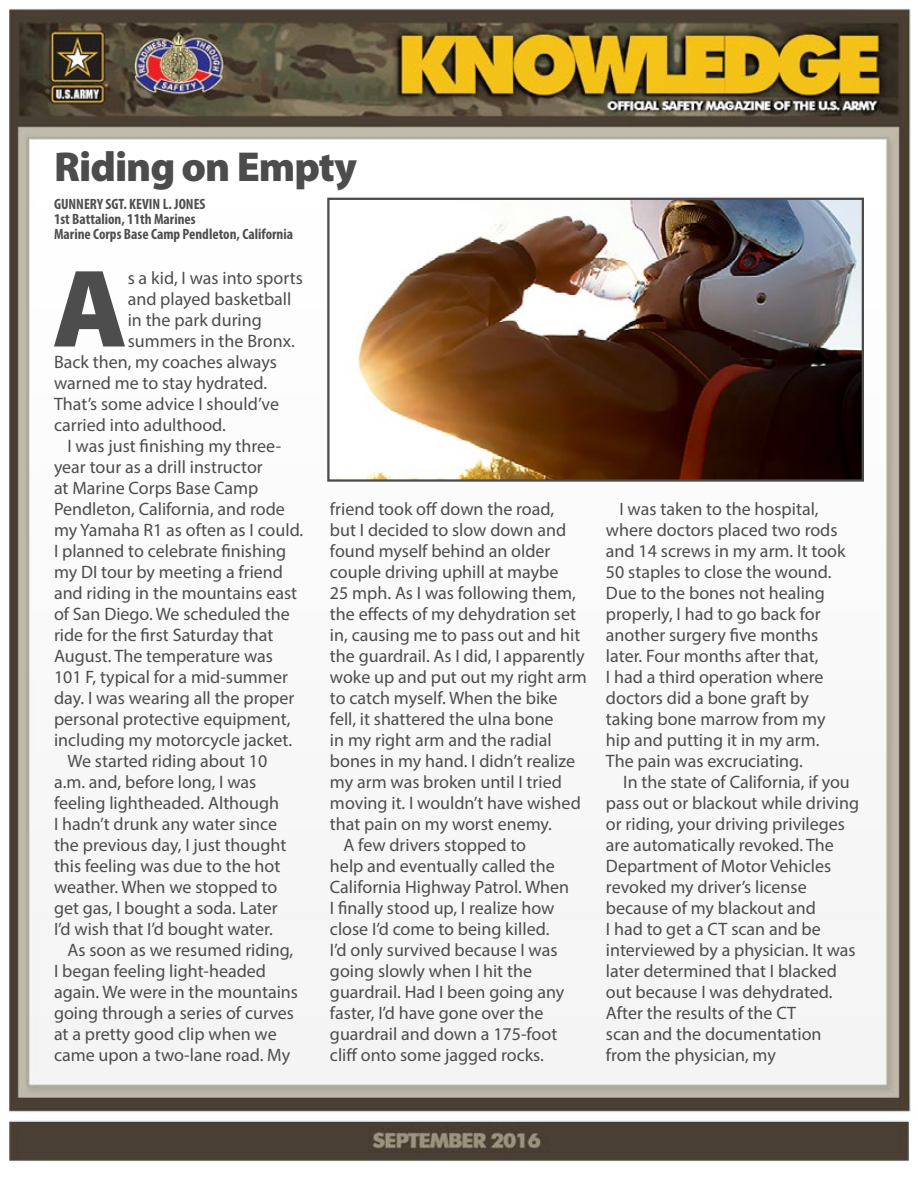
<style>
.page{position:relative;width:918px;height:1188px;background:#fff}
.page>*{position:absolute;margin:0;border:0;box-sizing:border-box;transform-origin:0 0}
.t1{font:900 111.45px "Myriad Pro";color:#4d4d4d}
.t2{font:900 42px "Myriad Pro";letter-spacing:-.025em;color:#4c4c4c}
.t3{font:18px/21px "Myriad Pro";color:#4d4d4d}
.t4{font:700 condensed 15px/15px "Myriad Pro";color:#4f4f4f}
</style>
<div class="page">
<img style="left:9px;top:9px;width:902px;height:1152px">
<img style="left:330px;top:201px;width:531px;height:278px">
<div style="left:327px;top:198px;width:537px;height:284px;border:2px solid #4b4b4b"></div>
<h2 class="t2" style="left:54px;top:143px;width:305px">Riding on Empty</h2>
<p class="t4" style="left:54px;top:196px;width:241px">GUNNERY SGT. KEVIN L. JONES<br>1st Battalion, 11th Marines<br>Marine Corps Base Camp Pendleton, California</p>
<h1 class="t1" style="left:52px;top:246px;width:77px">A</h1>
<p class="t3" style="left:128px;top:267px;width:177px">s a kid, I was into sports</p>
<p class="t3" style="left:128px;top:288px;width:165px">and played basketball</p>
<p class="t3" style="left:128px;top:309px;width:136px">in the park during</p>
<p class="t3" style="left:128px;top:330px;width:169px">summers in the Bronx.</p>
<p class="t3" style="left:54px;top:351px;width:224px">Back then, my coaches always</p>
<p class="t3" style="left:54px;top:372px;width:215px">warned me to stay hydrated.</p>
<p class="t3" style="left:54px;top:393px;width:227px">That’s some advice I should’ve</p>
<p class="t3" style="left:54px;top:414px;width:173px">carried into adulthood.</p>
<p class="t3" style="left:68px;top:435px;width:215px">I was just finishing my three-</p>
<p class="t3" style="left:54px;top:456px;width:210px">year tour as a drill instructor</p>
<p class="t3" style="left:54px;top:477px;width:206px">at Marine Corps Base Camp</p>
<p class="t3" style="left:54px;top:498px;width:232px">Pendleton, California, and rode</p>
<p class="t3" style="left:54px;top:519px;width:251px">my Yamaha R1 as often as I could.</p>
<p class="t3" style="left:54px;top:540px;width:234px">I planned to celebrate finishing</p>
<p class="t3" style="left:54px;top:561px;width:231px">my DI tour by meeting a friend</p>
<p class="t3" style="left:54px;top:582px;width:245px">and riding in the mountains east</p>
<p class="t3" style="left:54px;top:603px;width:237px">of San Diego. We scheduled the</p>
<p class="t3" style="left:54px;top:624px;width:221px">ride for the first Saturday that</p>
<p class="t3" style="left:54px;top:645px;width:221px">August. The temperature was</p>
<p class="t3" style="left:54px;top:666px;width:235px">101 F, typical for a mid-summer</p>
<p class="t3" style="left:54px;top:687px;width:242px">day. I was wearing all the proper</p>
<p class="t3" style="left:54px;top:708px;width:238px">personal protective equipment,</p>
<p class="t3" style="left:54px;top:729px;width:240px">including my motorcycle jacket.</p>
<p class="t3" style="left:68px;top:750px;width:201px">We started riding about 10</p>
<p class="t3" style="left:54px;top:771px;width:204px">a.m. and, before long, I was</p>
<p class="t3" style="left:54px;top:792px;width:227px">feeling lightheaded. Although</p>
<p class="t3" style="left:54px;top:813px;width:225px">I hadn’t drunk any water since</p>
<p class="t3" style="left:54px;top:834px;width:234px">the previous day, I just thought</p>
<p class="t3" style="left:54px;top:855px;width:228px">this feeling was due to the hot</p>
<p class="t3" style="left:54px;top:876px;width:225px">weather. When we stopped to</p>
<p class="t3" style="left:54px;top:897px;width:225px">get gas, I bought a soda. Later</p>
<p class="t3" style="left:54px;top:918px;width:220px">I’d wish that I’d bought water.</p>
<p class="t3" style="left:68px;top:939px;width:227px">As soon as we resumed riding,</p>
<p class="t3" style="left:54px;top:960px;width:214px">I began feeling light-headed</p>
<p class="t3" style="left:54px;top:981px;width:246px">again. We were in the mountains</p>
<p class="t3" style="left:54px;top:1002px;width:242px">going through a series of curves</p>
<p class="t3" style="left:54px;top:1023px;width:224px">at a pretty good clip when we</p>
<p class="t3" style="left:54px;top:1044px;width:238px">came upon a two-lane road. My</p>
<p class="t3" style="left:330px;top:498px;width:226px">friend took off down the road,</p>
<p class="t3" style="left:330px;top:519px;width:238px">but I decided to slow down and</p>
<p class="t3" style="left:330px;top:540px;width:222px">found myself behind an older</p>
<p class="t3" style="left:330px;top:561px;width:230px">couple driving uphill at maybe</p>
<p class="t3" style="left:330px;top:582px;width:248px">25 mph. As I was following them,</p>
<p class="t3" style="left:330px;top:603px;width:248px">the effects of my dehydration set</p>
<p class="t3" style="left:330px;top:624px;width:252px">in, causing me to pass out and hit</p>
<p class="t3" style="left:330px;top:645px;width:256px">the guardrail. As I did, I apparently</p>
<p class="t3" style="left:330px;top:666px;width:258px">woke up and put out my right arm</p>
<p class="t3" style="left:330px;top:687px;width:229px">to catch myself. When the bike</p>
<p class="t3" style="left:330px;top:708px;width:225px">fell, it shattered the ulna bone</p>
<p class="t3" style="left:330px;top:729px;width:223px">in my right arm and the radial</p>
<p class="t3" style="left:330px;top:750px;width:247px">bones in my hand. I didn’t realize</p>
<p class="t3" style="left:330px;top:771px;width:233px">my arm was broken until I tried</p>
<p class="t3" style="left:330px;top:792px;width:252px">moving it. I wouldn’t have wished</p>
<p class="t3" style="left:330px;top:813px;width:224px">that pain on my worst enemy.</p>
<p class="t3" style="left:343px;top:834px;width:184px">A few drivers stopped to</p>
<p class="t3" style="left:330px;top:855px;width:226px">help and eventually called the</p>
<p class="t3" style="left:330px;top:876px;width:241px">California Highway Patrol. When</p>
<p class="t3" style="left:330px;top:897px;width:226px">I finally stood up, I realize how</p>
<p class="t3" style="left:330px;top:918px;width:221px">close I’d come to being killed.</p>
<p class="t3" style="left:330px;top:939px;width:229px">I’d only survived because I was</p>
<p class="t3" style="left:330px;top:960px;width:204px">going slowly when I hit the</p>
<p class="t3" style="left:330px;top:981px;width:236px">guardrail. Had I been going any</p>
<p class="t3" style="left:330px;top:1002px;width:215px">faster, I’d have gone over the</p>
<p class="t3" style="left:330px;top:1023px;width:229px">guardrail and down a 175-foot</p>
<p class="t3" style="left:330px;top:1044px;width:215px">cliff onto some jagged rocks.</p>
<p class="t3" style="left:606px;top:498px;width:241px;text-indent:14px">I was taken to the hospital, where doctors placed two rods and 14 screws in my arm. It took<br>50 staples to close the wound.<br>Due to the bones not healing properly, I had to go back for another surgery five months later. Four months after that,<br>I had a third operation where doctors did a bone graft by taking bone marrow from my hip and putting it in my arm.<br>The pain was excruciating.</p>
<p class="t3" style="left:606px;top:771px;width:255px;text-indent:17px">In the state of California, if you pass out or blackout while driving or riding, your driving privileges are automatically revoked. The<br>Department of Motor Vehicles revoked my driver’s license because of my blackout and<br>I had to get a CT scan and be interviewed by a physician. It was later determined that I blacked out because I was dehydrated.<br>After the results of the CT<br>scan and the documentation from the physician, my</p>
</div>
